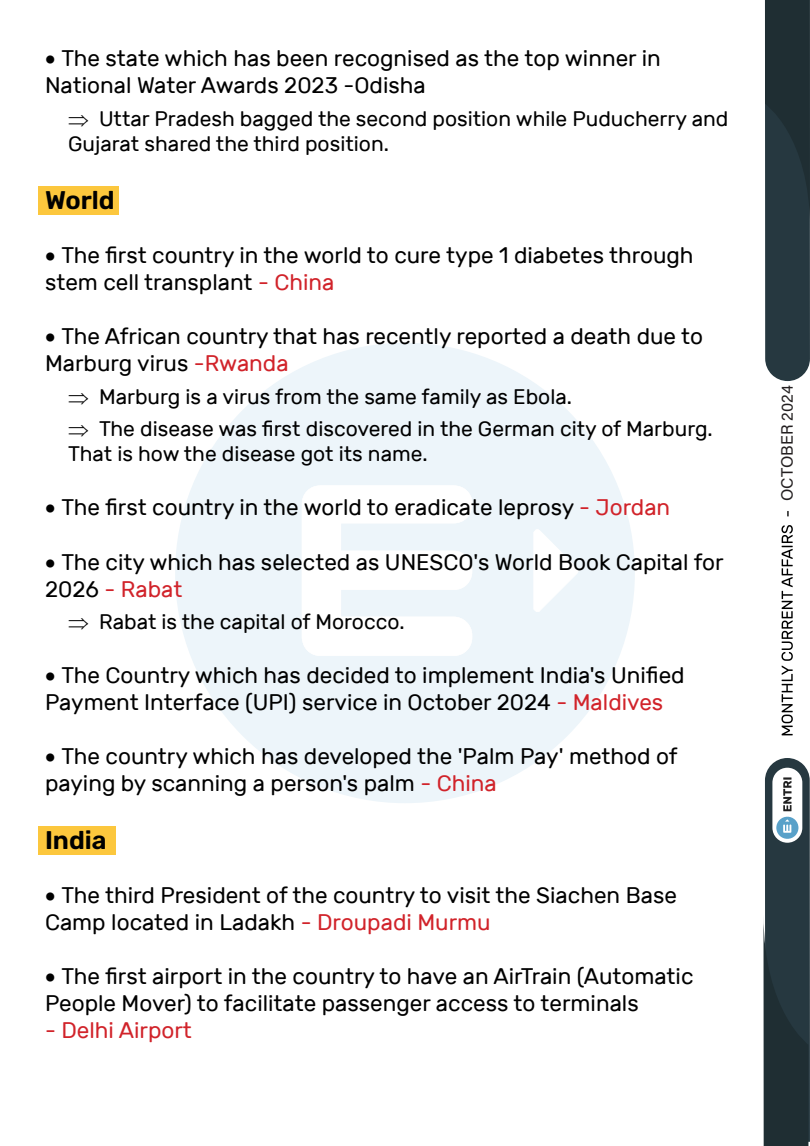
<style>
.page{position:relative;width:810px;height:1146px;background:#fff}
.page>*{position:absolute;margin:0;border:0;box-sizing:border-box;transform-origin:0 0}
.Main_Heading{font:600 25.5px "Rubik";color:#000}
.t1{font:22.5px/27px "Rubik";color:#000}
.t2{font:22.5px "Rubik";color:#d1232a}
.t3{font:21px/25.2px "Rubik";color:#000}
.t4{font:16.5px "Acumin Variable Concept";color:#231f20}
.s1{color:#d1232a}
</style>
<div class="page">
<svg style="left:175px;top:343px;width:460px;height:460px;fill:#edf5fa"></svg>
<svg style="left:302px;top:485px;width:277px;height:171px"></svg>
<svg style="left:765px;top:0;width:45px;height:381px;background:#26373e"></svg>
<svg style="left:764px;top:758px;width:46px;height:387px;background:#3e4d54"></svg>
<svg style="left:781px;top:525px;width:12px;height:210px"></svg>
<div style="left:38px;top:826px;width:78px;height:29px;background:#fcc73d"></div>
<div style="left:38px;top:186px;width:81px;height:28px;background:#fcc73d"></div>
<p class="t1" style="left:45px;top:45px;width:617px">• The state which has been recognised as the top winner in<br>National Water Awards 2023 -Odisha</p>
<p class="t3" style="left:68px;top:106px;width:662px">⇒ Uttar Pradesh bagged the second position while Puducherry and<br>Gujarat shared the third position.</p>
<p class="Main_Heading" style="left:45px;top:185px;width:71px">World</p>
<p class="t1" style="left:45px;top:242px;width:650px">• The first country in the world to cure type 1 diabetes through stem cell transplant <span class="s1">- China</span></p>
<p class="t1" style="left:45px;top:323px;width:660px">• The African country that has recently reported a death due to<br>Marburg virus <span class="s1">-Rwanda</span></p>
<p class="t3" style="left:68px;top:384px;width:505px">⇒ Marburg is a virus from the same family as Ebola.</p>
<p class="t3" style="left:68px;top:417px;width:646px">⇒ The disease was first discovered in the German city of Marburg.<br>That is how the disease got its name.</p>
<p class="t1" style="left:45px;top:494px;width:627px">• The first country in the world to eradicate leprosy <span class="s1">- Jordan</span></p>
<p class="t1" style="left:45px;top:548px;width:680px">• The city which has selected as UNESCO's World Book Capital for<br>2026 <span class="s1">- Rabat</span></p>
<p class="t3" style="left:68px;top:609px;width:338px">⇒ Rabat is the capital of Morocco.</p>
<p class="t1" style="left:45px;top:662px;width:641px">• The Country which has decided to implement India's Unified<br>Payment Interface (UPI) service in October 2024 <span class="s1">- Maldives</span></p>
<p class="t1" style="left:45px;top:743px;width:634px">• The country which has developed the 'Palm Pay' method of paying by scanning a person's palm <span class="s1">- China</span></p>
<p class="Main_Heading" style="left:45px;top:825px;width:63px">India</p>
<p class="t1" style="left:45px;top:882px;width:633px">• The third President of the country to visit the Siachen Base<br>Camp located in Ladakh <span class="s1">- Droupadi Murmu</span></p>
<p class="t1" style="left:45px;top:963px;width:650px">• The first airport in the country to have an AirTrain (Automatic<br>People Mover) to facilitate passenger access to terminals</p>
<p class="t2" style="left:45px;top:1017px;width:148px">- Delhi Airport</p>
<p class="t4" style="left:776px;top:501px;width:117px;rotate:-90deg">OCTOBER 2024</p>
</div>
